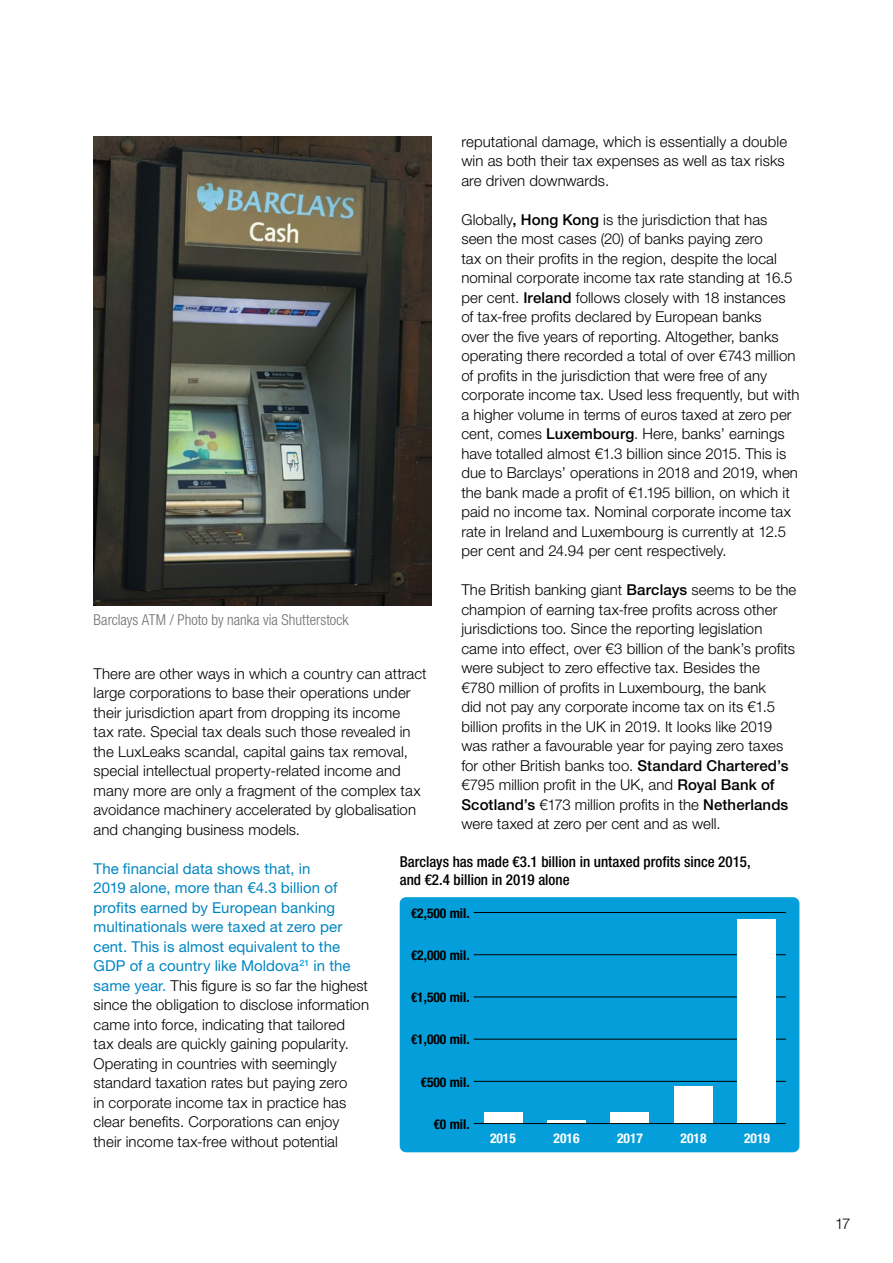
<style>
.page{position:relative;width:893px;height:1263px;background:#fff}
.page>*{position:absolute;margin:0;border:0;box-sizing:border-box;transform-origin:0 0}
.t1{font:300 15px/19.5px "Helvetica Neue LT Std";letter-spacing:.005em;color:#000}
.t2{font:500 condensed 15px/18px "Helvetica Neue LT Std";color:#000}
.t3{font:300 condensed 15px "Helvetica Neue LT Std";color:#6d6e71}
.t4{font:700 condensed 13.5px "Helvetica Neue LT Std";color:#000}
.t5{font:700 condensed 13.5px "Helvetica Neue LT Std";color:#fff}
.s1{font-weight:500}
.s2{font-weight:400;color:#0086c3}
</style>
<div class="page">
<img style="left:94px;top:136px;width:338px;height:470px">
<div style="left:400px;top:897px;width:399px;height:255px;background:#049fdb;border-radius:6px"></div>
<hr style="left:474px;top:1081px;width:312px;height:1px;background:#000">
<hr style="left:474px;top:1039px;width:312px;height:1px;background:#000">
<hr style="left:474px;top:996px;width:312px;height:1px;background:#000">
<hr style="left:474px;top:954px;width:312px;height:1px;background:#000">
<hr style="left:474px;top:912px;width:312px;height:1px;background:#000">
<div style="left:737px;top:919px;width:39px;height:204px;background:#fff"></div>
<div style="left:674px;top:1085px;width:38px;height:38px;background:#fff"></div>
<div style="left:611px;top:1112px;width:38px;height:11px;background:#fff"></div>
<hr style="left:547px;top:1120px;width:39px;height:3px;background:#fff">
<div style="left:484px;top:1112px;width:38px;height:11px;background:#fff"></div>
<hr style="left:474px;top:1123px;width:312px;height:1px;background:#000">
<p class="t1" style="left:461px;top:131px;width:327px">reputational damage, which is essentially a double win as both their tax expenses as well as tax risks are driven downwards.</p>
<p class="t1" style="left:461px;top:209px;width:340px">Globally<span class="s1">, Hong Kong</span> is the jurisdiction that has seen the most cases (20) of banks paying zero<br>tax on their profits in the region, despite the local nominal corporate income tax rate standing at 16.5 per cent. <span class="s1">Ireland</span> follows closely with 18 instances of tax-free profits declared by European banks<br>over the five years of reporting. Altogether, banks operating there recorded a total of over €743 million of profits in the jurisdiction that were free of any corporate income tax. Used less frequently, but with a higher volume in terms of euros taxed at zero per cent, comes <span class="s1">Luxembourg</span>. Here, banks’ earnings have totalled almost €1.3 billion since 2015. This is due to Barclays’ operations in 2018 and 2019, when the bank made a profit of €1.195 billion, on which it paid no income tax. Nominal corporate income tax rate in Ireland and Luxembourg is currently at 12.5 per cent and 24.94 per cent respectively.</p>
<p class="t1" style="left:461px;top:580px;width:336px">The British banking giant <span class="s1">Barclays</span> seems to be the champion of earning tax-free profits across other jurisdictions too. Since the reporting legislation came into effect, over €3 billion of the bank’s profits were subject to zero effective tax. Besides the €780 million of profits in Luxembourg, the bank<br>did not pay any corporate income tax on its €1.5 billion profits in the UK in 2019. It looks like 2019 was rather a favourable year for paying zero taxes for other British banks too. <span class="s1">Standard Chartered’s </span>€795 million profit in the UK, and <span class="s1">Royal Bank of Scotland’s</span> €173 million profits in the <span class="s1">Netherlands </span>were taxed at zero per cent and as well.</p>
<p class="t3" style="left:94px;top:611px;width:257px">Barclays ATM / Photo by nanka via Shutterstock</p>
<p class="t1" style="left:94px;top:663px;width:335px">There are other ways in which a country can attract large corporations to base their operations under their jurisdiction apart from dropping its income<br>tax rate. Special tax deals such those revealed in the LuxLeaks scandal, capital gains tax removal, special intellectual property-related income and many more are only a fragment of the complex tax avoidance machinery accelerated by globalisation and changing business models.</p>
<p class="t1" style="left:94px;top:858px;width:277px"><span class="s2">The financial data shows that, in<br>2019 alone, more than €4.3 billion of profits earned by European banking multinationals were taxed at zero per cent. This is almost equivalent to the GDP of a country like Moldova</span><sup>21</sup> <span class="s2">in the same year.</span> This figure is so far the highest since the obligation to disclose information came into force, indicating that tailored<br>tax deals are quickly gaining popularity.<br>Operating in countries with seemingly standard taxation rates but paying zero<br>in corporate income tax in practice has clear benefits. Corporations can enjoy their income tax-free without potential</p>
<p class="t2" style="left:400px;top:853px;width:352px">Barclays has made €3.1 billion in untaxed profits since 2015, and €2.4 billion in 2019 alone</p>
<p class="t4" style="left:411px;top:905px;width:60px">€2,500 mil.</p>
<p class="t4" style="left:411px;top:947px;width:60px">€2,000 mil.</p>
<p class="t4" style="left:411px;top:989px;width:60px">€1,500 mil.</p>
<p class="t4" style="left:411px;top:1031px;width:60px">€1,000 mil.</p>
<p class="t4" style="left:420px;top:1073px;width:51px">€500 mil.</p>
<p class="t4" style="left:433px;top:1116px;width:38px">€0 mil.</p>
<p class="t5" style="left:490px;top:1130px;width:27px">2015</p>
<p class="t5" style="left:554px;top:1130px;width:27px">2016</p>
<p class="t5" style="left:617px;top:1130px;width:27px">2017</p>
<p class="t5" style="left:681px;top:1130px;width:27px">2018</p>
<p class="t5" style="left:744px;top:1130px;width:27px">2019</p>
<p class="t1" style="left:835px;top:1213px;width:17px">17</p>
</div>
